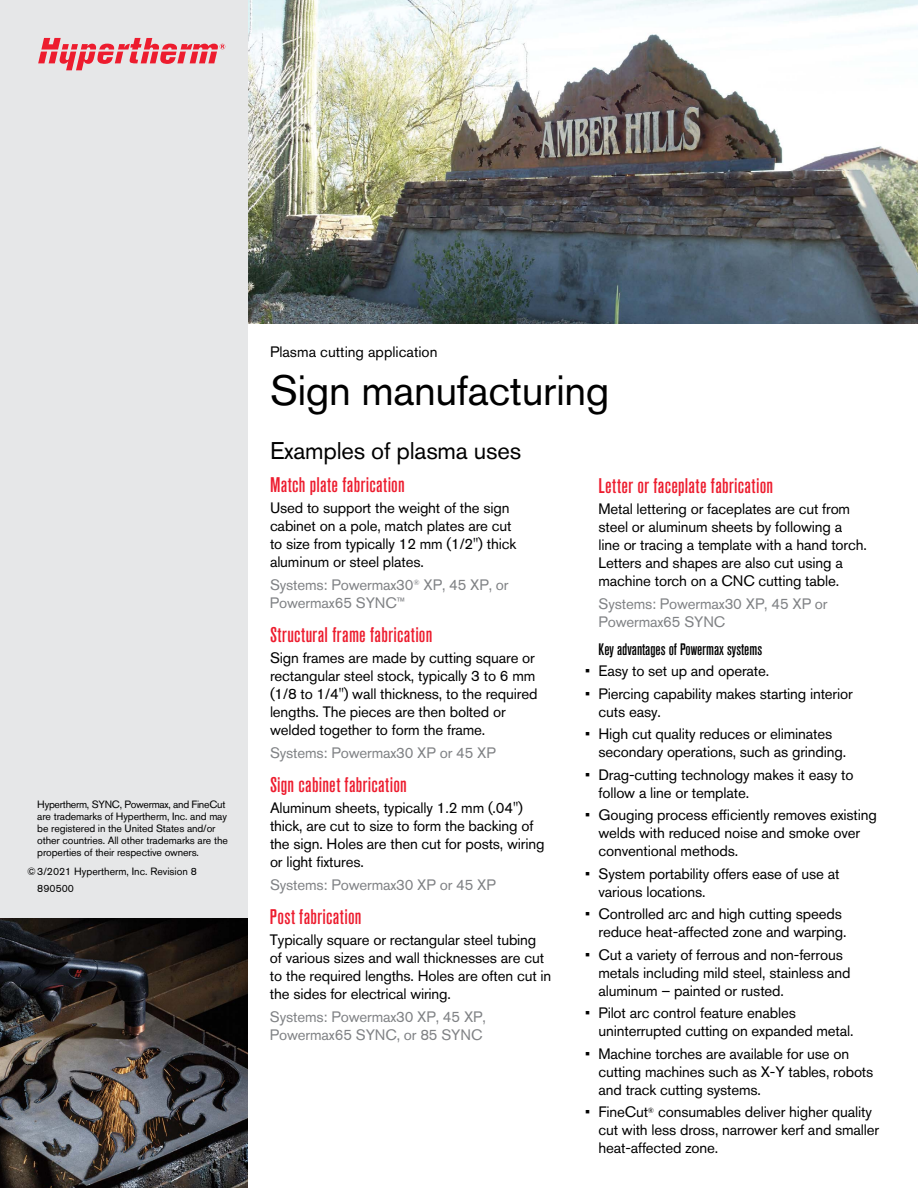
<style>
.page{position:relative;width:918px;height:1188px;background:#fff}
.page>*{position:absolute;margin:0;border:0;box-sizing:border-box;transform-origin:0 0}
.t1{font:42px "Akzidenz Grotesk Pro";letter-spacing:-.01em;color:#000}
.t2{font:24px "Akzidenz Grotesk Pro";letter-spacing:-.01em;color:#000}
.t3{font:500 condensed 21px "Akzidenz Grotesk Pro";letter-spacing:.015em;color:#ed1c2e}
.t4{font:500 condensed 16.5px "Akzidenz Grotesk Pro";color:#000}
.t5{font:15px/18px "Akzidenz Grotesk Pro";letter-spacing:-.01em;color:#000}
.t6{font:15px/18px "Akzidenz Grotesk Pro";letter-spacing:-.01em;color:#808285}
.t7{font:10.5px/12px "Akzidenz Grotesk Pro";letter-spacing:-.01em;color:#000}
.s1{font-size:12px}
</style>
<div class="page">
<img style="left:248px;top:0;width:670px;height:324px">
<div style="left:0;top:0;width:248px;height:1188px;background:#e6e7e8"></div>
<svg style="left:38px;top:38px;width:187px;height:32px"></svg>
<img style="left:0;top:919px;width:248px;height:269px">
<p class="t7" style="left:37px;top:799px;width:192px">Hypertherm, SYNC, Powermax, and FineCut are trademarks of Hypertherm, Inc. and may be registered in the United States and/or other countries. All other trademarks are the properties of their respective owners.</p>
<p class="t7" style="left:37px;top:863px;width:161px;line-height:16.8px;text-indent:-10px">© 3/2021 Hypertherm, Inc. Revision 8<br>890500</p>
<p class="t5" style="left:270px;top:343px;width:169px">Plasma cutting application</p>
<h1 class="t1" style="left:270px;top:363px;width:341px">Sign manufacturing</h1>
<h2 class="t2" style="left:270px;top:435px;width:253px">Examples of plasma uses</h2>
<h3 class="t3" style="left:270px;top:471px;width:136px">Match plate fabrication</h3>
<p class="t5" style="left:270px;top:499px;width:248px">Used to support the weight of the sign cabinet on a pole, match plates are cut to size from typically 12 mm (1/2") thick aluminum or steel plates.</p>
<p class="t6" style="left:270px;top:575px;width:240px">Systems: Powermax30<sup>®</sup> XP, 45 XP, or<br>Powermax65 SYNC<span class="s1">™</span></p>
<h3 class="t3" style="left:270px;top:621px;width:164px">Structural frame fabrication</h3>
<p class="t5" style="left:270px;top:649px;width:269px">Sign frames are made by cutting square or rectangular steel stock, typically 3 to 6 mm (1/8 to 1/4") wall thickness, to the required lengths. The pieces are then bolted or welded together to form the frame.</p>
<p class="t6" style="left:270px;top:743px;width:227px">Systems: Powermax30 XP or 45 XP</p>
<h3 class="t3" style="left:270px;top:771px;width:138px">Sign cabinet fabrication</h3>
<p class="t5" style="left:270px;top:799px;width:276px">Aluminum sheets, typically 1.2 mm (.04") thick, are cut to size to form the backing of the sign. Holes are then cut for posts, wiring or light fixtures.</p>
<p class="t6" style="left:270px;top:875px;width:227px">Systems: Powermax30 XP or 45 XP</p>
<h3 class="t3" style="left:270px;top:903px;width:93px">Post fabrication</h3>
<p class="t5" style="left:270px;top:931px;width:283px">Typically square or rectangular steel tubing of various sizes and wall thicknesses are cut to the required lengths. Holes are often cut in the sides for electrical wiring.</p>
<p class="t6" style="left:270px;top:1007px;width:217px">Systems: Powermax30 XP, 45 XP,<br>Powermax65 SYNC, or 85 SYNC</p>
<h3 class="t3" style="left:598px;top:472px;width:176px">Letter or faceplate fabrication</h3>
<p class="t5" style="left:598px;top:500px;width:270px">Metal lettering or faceplates are cut from steel or aluminum sheets by following a line or tracing a template with a hand torch.<br>Letters and shapes are also cut using a machine torch on a CNC cutting table.</p>
<p class="t6" style="left:598px;top:594px;width:231px">Systems: Powermax30 XP, 45 XP or<br>Powermax65 SYNC</p>
<p class="t4" style="left:598px;top:639px;width:165px">Key advantages of Powermax systems</p>
<p class="t5" style="left:585px;top:662px;width:186px">• Easy to set up and operate.</p>
<p class="t5" style="left:598px;top:684px;width:256px;text-indent:-14px">• Piercing capability makes starting interior cuts easy.</p>
<p class="t5" style="left:598px;top:725px;width:249px;text-indent:-14px">• High cut quality reduces or eliminates secondary operations, such as grinding.</p>
<p class="t5" style="left:598px;top:765px;width:257px;text-indent:-14px">• Drag-cutting technology makes it easy to follow a line or template.</p>
<p class="t5" style="left:598px;top:806px;width:280px;text-indent:-14px">• Gouging process efficiently removes existing welds with reduced noise and smoke over conventional methods.</p>
<p class="t5" style="left:598px;top:864px;width:243px;text-indent:-14px">• System portability offers ease of use at various locations.</p>
<p class="t5" style="left:598px;top:905px;width:250px;text-indent:-14px">• Controlled arc and high cutting speeds reduce heat-affected zone and warping.</p>
<p class="t5" style="left:598px;top:945px;width:254px;text-indent:-14px">• Cut a variety of ferrous and non-ferrous metals including mild steel, stainless and aluminum – painted or rusted.</p>
<p class="t5" style="left:598px;top:1004px;width:257px;text-indent:-14px">• Pilot arc control feature enables uninterrupted cutting on expanded metal.</p>
<p class="t5" style="left:598px;top:1044px;width:276px;text-indent:-14px">• Machine torches are available for use on cutting machines such as X-Y tables, robots and track cutting systems.</p>
<p class="t5" style="left:598px;top:1103px;width:282px;text-indent:-13px">• FineCut<sup>®</sup> consumables deliver higher quality cut with less dross, narrower kerf and smaller heat-affected zone.</p>
</div>
